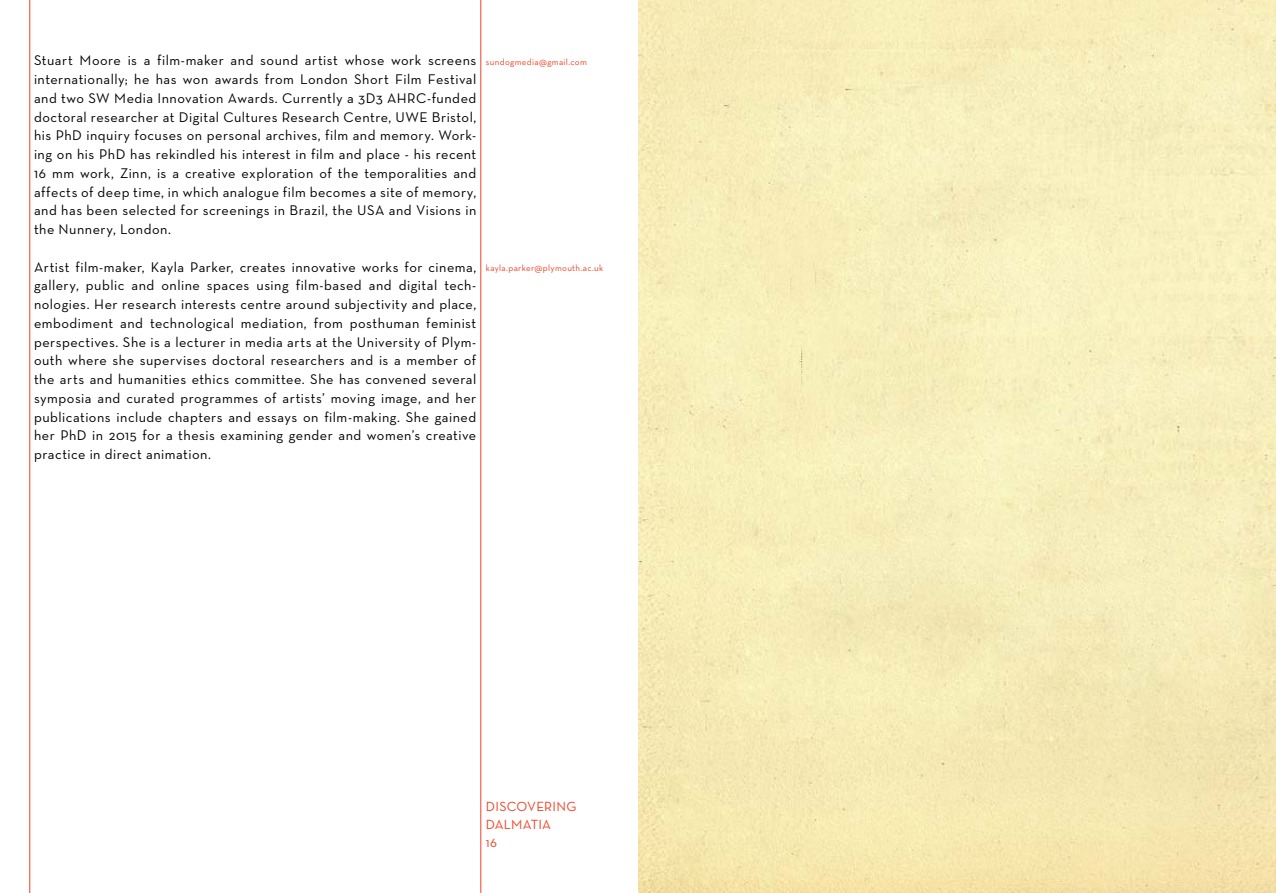
<style>
.page{position:relative;width:1276px;height:893px;background:#fff}
.page>*{position:absolute;margin:0;border:0;box-sizing:border-box;transform-origin:0 0}
.t1{font:500 14.25px/18.8px "Neutra Text CE";letter-spacing:.035em;color:#000;text-align:justify}
.t2{font:500 13.5px/18.1px "Neutra Text CE";letter-spacing:.015em;color:#ef4123}
.t3{font:500 9px "Neutra Text CE";letter-spacing:.035em;color:#ef4123}
</style>
<div class="page">
<hr style="left:30px;top:0;width:1px;height:893px;background:#ef4123">
<hr style="left:480px;top:0;width:1px;height:893px;background:#ef4123">
<img style="left:638px;top:0;width:638px;height:893px">
<p class="t1" style="left:34px;top:51px;width:444px">Stuart Moore is a film-maker and sound artist whose work screens internationally; he has won awards from London Short Film Festival and two SW Media Innovation Awards. Currently a 3D3 AHRC-funded doctoral researcher at Digital Cultures Research Centre, UWE Bristol, his PhD inquiry focuses on personal archives, film and memory. Work&shy;ing on his PhD has rekindled his interest in film and place - his recent 16 mm work, Zinn, is a creative exploration of the temporalities and affects of deep time, in which analogue film becomes a site of memory, and has been selected for screenings in Brazil, the USA and Visions in the Nunnery, London.</p>
<p class="t1" style="left:34px;top:257px;width:444px">Artist film-maker, Kayla Parker, creates innovative works for cinema, gallery, public and online spaces using film-based and digital tech&shy;nologies. Her research interests centre around subjectivity and place, embodiment and technological mediation, from posthuman feminist perspectives. She is a lecturer in media arts at the University of Plym&shy;outh where she supervises doctoral researchers and is a member of the arts and humanities ethics committee. She has convened several symposia and curated programmes of artists’ moving image, and her publications include chapters and essays on film-making. She gained her PhD in 2015 for a thesis examining gender and women’s creative practice in direct animation.</p>
<p class="t3" style="left:486px;top:56px;width:102px">sundogmedia@gmail.com</p>
<p class="t3" style="left:486px;top:263px;width:119px">kayla.parker@plymouth.ac.uk</p>
<p class="t2" style="left:486px;top:797px;width:92px">DISCOVERING<br>DALMATIA<br>16</p>
</div>
